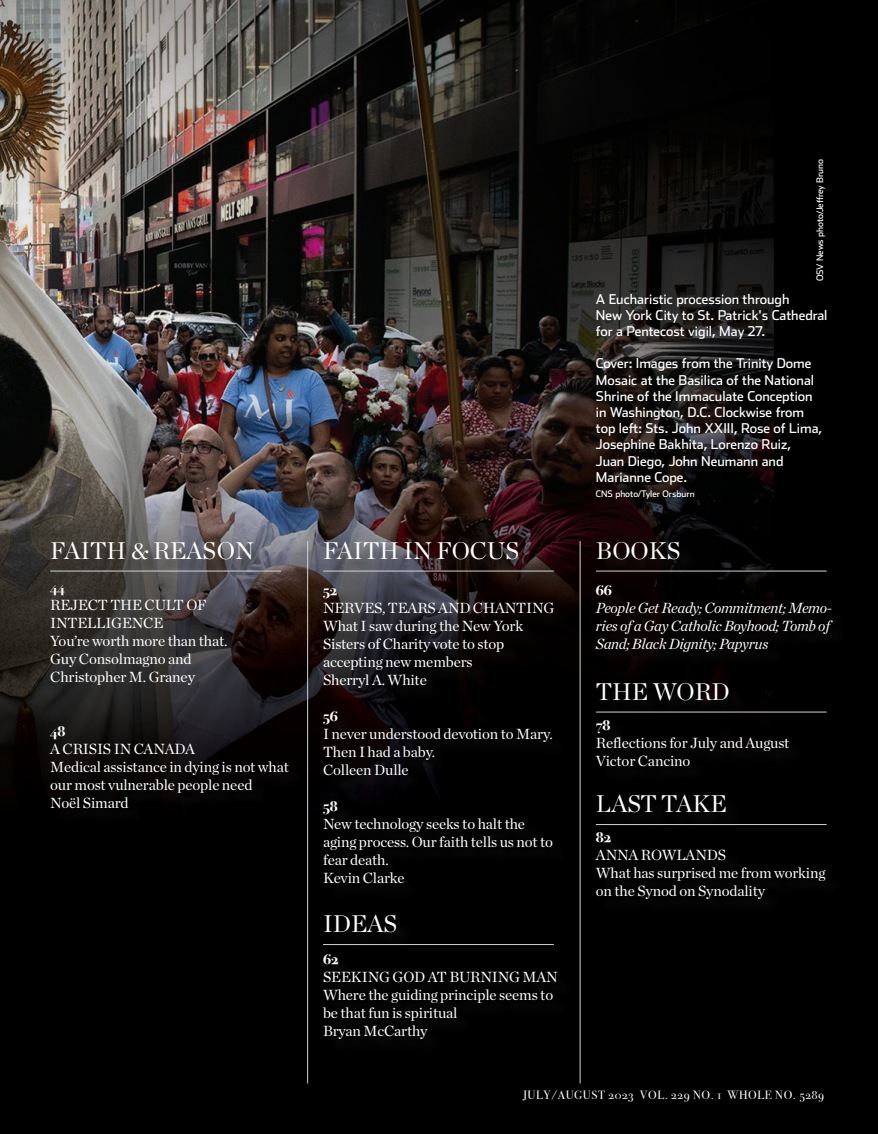
<style>
.page{position:relative;width:878px;height:1134px;background:#fff}
.page>*{position:absolute;margin:0;border:0;box-sizing:border-box;transform-origin:0 0}
.t1{font:24px "Chronicle Display";color:#fff}
.t2{font:15px/18px "Chronicle Deck";letter-spacing:-.01em;color:#fff}
.t3{font:italic 15px/18px "Chronicle Deck";letter-spacing:-.02em;color:#fff}
.t4{font:700 15px "Bodoni Svty Two OSITCTT";color:#fff}
.t5{font:13.5px/16.2px "Stainless";color:#fff}
.t6{font:12px "Bodoni Svty Two OSITCTT";letter-spacing:.05em;color:#fff}
.t7{font:9px "Stainless";color:#fff}
</style>
<div class="page">
<img style="left:0;top:0;width:878px;height:1134px">
<div style="left:52px;top:543px;width:797px;height:513px;background:#231f20;opacity:.75"></div>
<hr style="left:50px;top:571px;width:231px;height:1px;background:#d1d2d4">
<hr style="left:323px;top:571px;width:231px;height:1px;background:#d1d2d4">
<hr style="left:323px;top:944px;width:231px;height:1px;background:#d1d2d4">
<hr style="left:596px;top:571px;width:230px;height:1px;background:#d1d2d4">
<hr style="left:596px;top:712px;width:230px;height:1px;background:#d1d2d4">
<hr style="left:596px;top:824px;width:230px;height:1px;background:#d1d2d4">
<hr style="left:307px;top:541px;width:1px;height:542px;background:#d1d2d4">
<hr style="left:580px;top:541px;width:1px;height:542px;background:#d1d2d4">
<h1 class="t1" style="left:50px;top:532px;width:205px">FAITH &amp; REASON</h1>
<p class="t4" style="left:50px;top:578px;width:16px">44</p>
<p class="t2" style="left:50px;top:595px;width:179px">REJECT THE CULT OF<br>INTELLIGENCE<br>You’re worth more than that.<br>Guy Consolmagno and<br>Christopher M. Graney</p>
<p class="t4" style="left:50px;top:722px;width:17px">48</p>
<p class="t2" style="left:50px;top:739px;width:240px">A CRISIS IN CANADA<br>Medical assistance in dying is not what our most vulnerable people need<br>Noël Simard</p>
<p class="t7" style="left:814px;top:281px;width:124px;rotate:-90deg">OSV News photo/Jeffrey Bruno</p>
<h1 class="t1" style="left:323px;top:532px;width:198px">FAITH IN FOCUS</h1>
<p class="t4" style="left:323px;top:581px;width:16px">52</p>
<p class="t2" style="left:323px;top:598px;width:233px">NERVES, TEARS AND CHANTING<br>What I saw during the New York<br>Sisters of Charity vote to stop accepting new members<br>Sherryl A. White</p>
<p class="t4" style="left:323px;top:707px;width:16px">56</p>
<p class="t2" style="left:323px;top:724px;width:231px">I never understood devotion to Mary.<br>Then I had a baby.<br>Colleen Dulle</p>
<p class="t4" style="left:323px;top:797px;width:16px">58</p>
<p class="t2" style="left:323px;top:814px;width:231px">New technology seeks to halt the aging process. Our faith tells us not to fear death.<br>Kevin Clarke</p>
<h1 class="t1" style="left:323px;top:906px;width:76px">IDEAS</h1>
<p class="t4" style="left:323px;top:950px;width:17px">62</p>
<p class="t2" style="left:323px;top:967px;width:236px">SEEKING GOD AT BURNING MAN<br>Where the guiding principle seems to be that fun is spiritual<br>Bryan McCarthy</p>
<p class="t5" style="left:596px;top:290px;width:233px">A Eucharistic procession through<br>New York City to St. Patrick's Cathedral for a Pentecost vigil, May 27.</p>
<p class="t5" style="left:596px;top:355px;width:228px">Cover: Images from the Trinity Dome<br>Mosaic at the Basilica of the National<br>Shrine of the Immaculate Conception in Washington, D.C. Clockwise from top left: Sts. John XXIII, Rose of Lima,<br>Josephine Bakhita, Lorenzo Ruiz,<br>Juan Diego, John Neumann and<br>Marianne Cope.</p>
<p class="t7" style="left:596px;top:488px;width:100px">CNS photo/Tyler Orsburn</p>
<h1 class="t1" style="left:596px;top:532px;width:86px">BOOKS</h1>
<p class="t4" style="left:596px;top:581px;width:18px">66</p>
<p class="t3" style="left:596px;top:598px;width:237px">People Get Ready; Commitment; Memo&shy;ries of a Gay Catholic Boyhood; Tomb of<br>Sand; Black Dignity; Papyrus</p>
<h1 class="t1" style="left:596px;top:673px;width:135px">THE WORD</h1>
<p class="t4" style="left:596px;top:716px;width:16px">78</p>
<p class="t2" style="left:596px;top:733px;width:195px">Reflections for July and August<br>Victor Cancino</p>
<h1 class="t1" style="left:596px;top:786px;width:132px">LAST TAKE</h1>
<p class="t4" style="left:596px;top:829px;width:17px">82</p>
<p class="t2" style="left:596px;top:845px;width:231px">ANNA ROWLANDS<br>What has surprised me from working on the Synod on Synodality</p>
<p class="t6" style="left:523px;top:1088px;width:302px">JULY/AUGUST 2023 VOL. 229 NO. 1 WHOLE NO. 5289</p>
</div>
